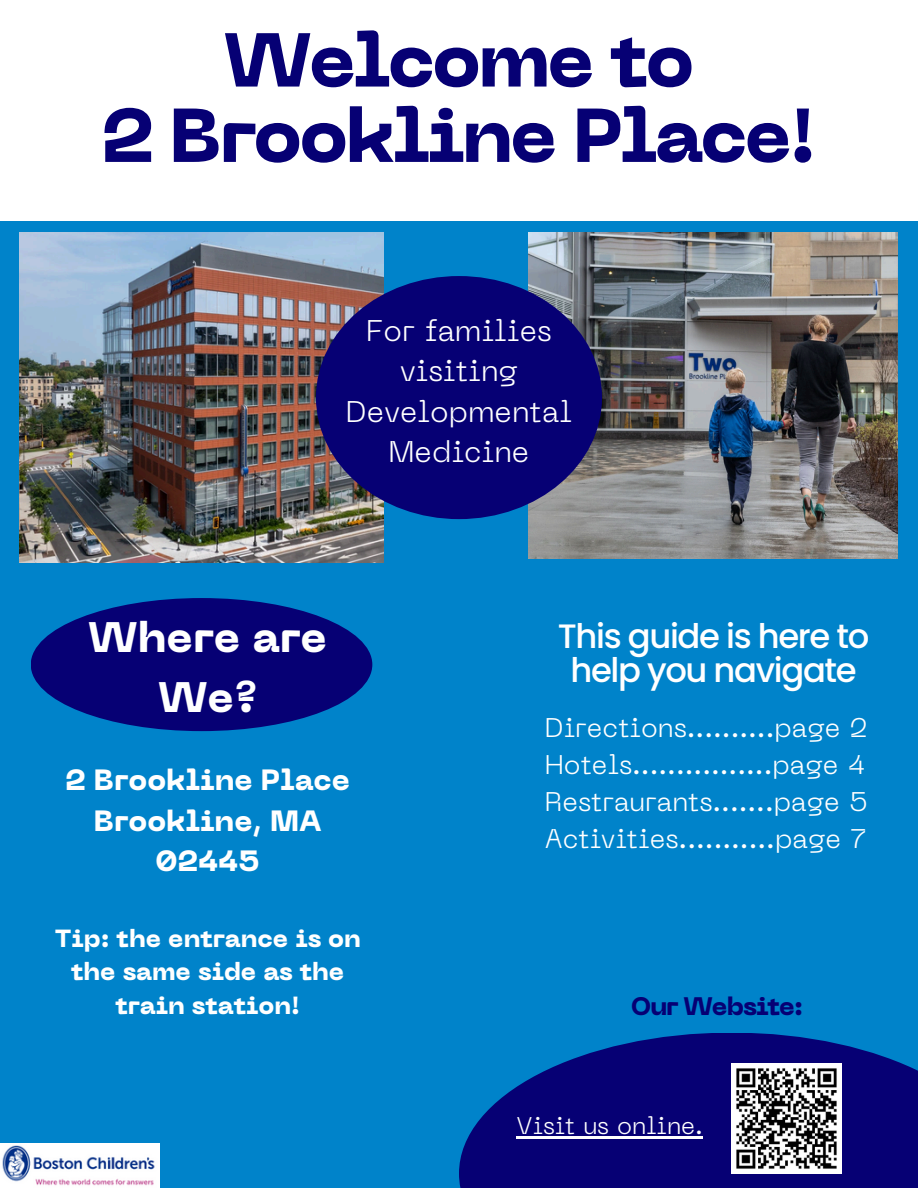
<style>
.page{position:relative;width:918px;height:1188px;background:#fff}
.page>*{position:absolute;margin:0;border:0;box-sizing:border-box;transform-origin:0 0}
.t1{font:800 75.75px/75.3px "PP Neue Machina";letter-spacing:-.04em;color:#060074;text-align:center}
.t2{font:800 42.45px/59.4px "PP Neue Machina";color:#fff;text-align:center}
.t3{font:500 33.75px/33.8px "Poppins";letter-spacing:-.04em;color:#fff;text-align:center}
.t4{font:300 29.7px/40.5px "PP Neue Machina";color:#fff;text-align:center}
.t5{font:800 29.1px/40.5px "PP Neue Machina";color:#fff;text-align:center}
.t6{font:300 26.85px/37.2px "PP Neue Machina";color:#fff;text-align:justify}
.t7{font:800 25.2px "PP Neue Machina";letter-spacing:-.04em;color:#060074}
.t8{font:800 24.6px/33.8px "PP Neue Machina";color:#fff;text-align:center}
.t9{font:300 24px "PP Neue Machina";color:#fff}
</style>
<div class="page">
<div style="left:0;top:221px;width:918px;height:967px;background:#0083ca"></div>
<div style="left:31px;top:598px;width:341px;height:133px;background:#060074;border-radius:50%"></div>
<svg style="left:459px;top:1033px;width:459px;height:155px;fill:#060074"></svg>
<img style="left:20px;top:232px;width:363px;height:330px">
<img style="left:529px;top:232px;width:369px;height:327px">
<div style="left:316px;top:276px;width:286px;height:243px;background:#060074;border-radius:50%"></div>
<img style="left:0;top:1143px;width:160px;height:45px">
<img style="left:732px;top:1063px;width:110px;height:111px">
<hr style="left:517px;top:1136px;width:186px;height:2px;background:#fff">
<h2 class="t1" style="left:101px;top:30px;width:717px">Welcome to<br>2 Brookline Place!</h2>
<p class="t4" style="left:346px;top:313px;width:228px">For families visiting<br>Developmental<br>Medicine</p>
<h5 class="t2" style="left:88px;top:612px;width:240px">Where are<br>We?</h5>
<h4 class="t3" style="left:558px;top:620px;width:313px">This guide is here to help you navigate</h4>
<h6 class="t5" style="left:65px;top:763px;width:286px">2 Brookline Place<br>Brookline, MA<br>02445</h6>
<p class="t8" style="left:55px;top:924px;width:308px">Tip: the entrance is on the same side as the train station!</p>
<h3 class="t6" style="left:545px;top:712px;width:325px">Directions..........page 2<br>Hotels................page 4<br>Restraurants.......page 5<br>Activities...........page 7</h3>
<h6 class="t7" style="left:631px;top:996px;width:174px">Our Website:</h6>
<p class="t9" style="left:517px;top:1116px;width:188px">Visit us online.</p>
</div>
